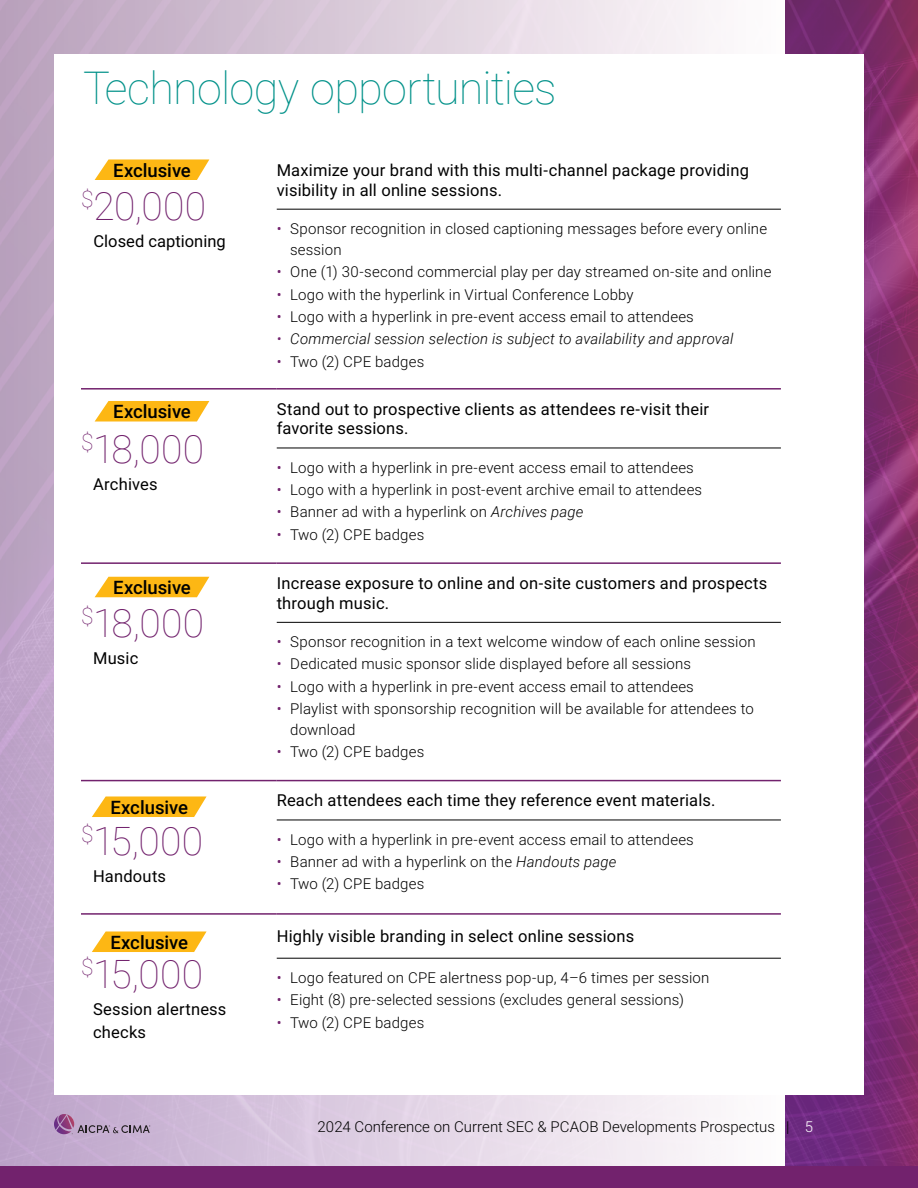
<style>
.page{position:relative;width:918px;height:1188px;background:#fff}
.page>*{position:absolute;margin:0;border:0;box-sizing:border-box;transform-origin:0 0}
.t1{font:100 45px "Roboto";letter-spacing:-.015em;color:#009189}
.t2{font:100 39px "Roboto";letter-spacing:.01em;color:#72226d}
.t3{font:500 18.6px "Roboto";color:#000}
.t4{font:16.5px/19.8px "Roboto";letter-spacing:.01em;color:#000}
.t5{font:300 15px/21px "Roboto";letter-spacing:.01em;color:#000}
.t6{font:italic 300 15px "Roboto";letter-spacing:.01em;color:#000}
.s1{color:#72226d}
.s2{font-style:italic}
.s3{color:#fff}
</style>
<div class="page">
<img style="left:0;top:0;width:786px;height:1167px">
<img style="left:786px;top:0;width:132px;height:1167px">
<div style="left:54px;top:54px;width:810px;height:1041px;background:#fff"></div>
<svg style="left:54px;top:1114px;width:96px;height:20px;background:#ac90b3"></svg>
<hr style="left:277px;top:448px;width:504px;height:1px;background:#000">
<hr style="left:277px;top:820px;width:504px;height:1px;background:#000">
<hr style="left:277px;top:622px;width:504px;height:1px;background:#000">
<hr style="left:277px;top:958px;width:504px;height:1px;background:#000">
<hr style="left:277px;top:209px;width:504px;height:1px;background:#000">
<hr style="left:81px;top:388px;width:196px;height:2px;background:#72226d">
<hr style="left:277px;top:388px;width:504px;height:2px;background:#72226d">
<hr style="left:81px;top:562px;width:196px;height:2px;background:#72226d">
<hr style="left:277px;top:562px;width:504px;height:2px;background:#72226d">
<hr style="left:81px;top:780px;width:196px;height:1px;background:#72226d">
<hr style="left:277px;top:780px;width:504px;height:1px;background:#72226d">
<hr style="left:81px;top:913px;width:196px;height:2px;background:#72226d">
<hr style="left:277px;top:913px;width:504px;height:2px;background:#72226d">
<div style="left:0;top:1167px;width:918px;height:21px;background:#72226d"></div>
<svg style="left:95px;top:159px;width:114px;height:21px;background:#fdc032"></svg>
<svg style="left:95px;top:401px;width:114px;height:21px;background:#fdc032"></svg>
<svg style="left:95px;top:577px;width:114px;height:20px;background:#fdbe2d"></svg>
<svg style="left:92px;top:796px;width:115px;height:21px;background:#fdc034"></svg>
<svg style="left:92px;top:931px;width:115px;height:21px;background:#fdc034"></svg>
<h1 class="t1" style="left:83px;top:57px;width:475px">Technology opportunities</h1>
<p class="t3" style="left:113px;top:157px;width:79px">Exclusive</p>
<h2 class="t2" style="left:81px;top:179px;width:127px"><sup>$</sup>20,000</h2>
<p class="t4" style="left:94px;top:230px;width:134px">Closed captioning</p>
<p class="t3" style="left:113px;top:399px;width:79px">Exclusive</p>
<h2 class="t2" style="left:81px;top:422px;width:125px"><sup>$</sup>18,000</h2>
<p class="t4" style="left:93px;top:474px;width:66px">Archives</p>
<p class="t3" style="left:113px;top:574px;width:79px">Exclusive</p>
<h2 class="t2" style="left:81px;top:596px;width:125px"><sup>$</sup>18,000</h2>
<p class="t4" style="left:93px;top:648px;width:47px">Music</p>
<p class="t3" style="left:110px;top:794px;width:79px">Exclusive</p>
<h2 class="t2" style="left:81px;top:814px;width:124px"><sup>$</sup>15,000</h2>
<p class="t4" style="left:93px;top:865px;width:75px">Handouts</p>
<p class="t3" style="left:110px;top:929px;width:79px">Exclusive</p>
<h2 class="t2" style="left:81px;top:947px;width:124px"><sup>$</sup>15,000</h2>
<p class="t4" style="left:93px;top:997px;width:135px;line-height:22.5px">Session alertness checks</p>
<p class="t4" style="left:277px;top:160px;width:474px">Maximize your brand with this multi-channel package providing visibility in all online sessions.</p>
<p class="t5" style="left:290px;top:218px;width:478px;text-indent:-14px"><span class="s1">•</span> Sponsor recognition in closed captioning messages before every online session</p>
<p class="t5" style="left:277px;top:261px;width:496px"><span class="s1">•</span> One (1) 30-second commercial play per day streamed on-site and online</p>
<p class="t5" style="left:277px;top:283px;width:358px"><span class="s1">•</span> Logo with the hyperlink in Virtual Conference Lobby</p>
<p class="t5" style="left:277px;top:306px;width:419px"><span class="s1">•</span> Logo with a hyperlink in pre-event access email to attendees</p>
<p class="t6" style="left:277px;top:328px;width:458px"><span class="s1">•</span> Commercial session selection is subject to availability and approval</p>
<p class="t5" style="left:277px;top:350px;width:149px"><span class="s1">•</span> Two (2) CPE badges</p>
<p class="t4" style="left:277px;top:398px;width:434px">Stand out to prospective clients as attendees re-visit their favorite sessions.</p>
<p class="t5" style="left:277px;top:456px;width:419px"><span class="s1">•</span> Logo with a hyperlink in pre-event access email to attendees</p>
<p class="t5" style="left:277px;top:479px;width:427px"><span class="s1">•</span> Logo with a hyperlink in post-event archive email to attendees</p>
<p class="t5" style="left:277px;top:501px;width:308px"><span class="s1">•</span> Banner ad with a hyperlink on <span class="s2">Archives page</span></p>
<p class="t5" style="left:277px;top:523px;width:149px"><span class="s1">•</span> Two (2) CPE badges</p>
<p class="t4" style="left:277px;top:573px;width:492px">Increase exposure to online and on-site customers and prospects through music.</p>
<p class="t5" style="left:277px;top:631px;width:480px"><span class="s1">•</span> Sponsor recognition in a text welcome window of each online session</p>
<p class="t5" style="left:277px;top:653px;width:416px"><span class="s1">•</span> Dedicated music sponsor slide displayed before all sessions</p>
<p class="t5" style="left:277px;top:675px;width:419px"><span class="s1">•</span> Logo with a hyperlink in pre-event access email to attendees</p>
<p class="t5" style="left:290px;top:698px;width:465px;text-indent:-14px"><span class="s1">•</span> Playlist with sponsorship recognition will be available for attendees to download</p>
<p class="t5" style="left:277px;top:741px;width:149px"><span class="s1">•</span> Two (2) CPE badges</p>
<p class="t4" style="left:277px;top:790px;width:440px">Reach attendees each time they reference event materials.</p>
<p class="t5" style="left:277px;top:828px;width:419px"><span class="s1">•</span> Logo with a hyperlink in pre-event access email to attendees</p>
<p class="t5" style="left:277px;top:851px;width:341px"><span class="s1">•</span> Banner ad with a hyperlink on the <span class="s2">Handouts page</span></p>
<p class="t5" style="left:277px;top:873px;width:149px"><span class="s1">•</span> Two (2) CPE badges</p>
<p class="t4" style="left:277px;top:926px;width:359px">Highly visible branding in select online sessions</p>
<p class="t5" style="left:277px;top:967px;width:434px"><span class="s1">•</span> Logo featured on CPE alertness pop-up, 4–6 times per session</p>
<p class="t5" style="left:277px;top:989px;width:409px"><span class="s1">•</span> Eight (8) pre-selected sessions (excludes general sessions)</p>
<p class="t5" style="left:277px;top:1011px;width:149px"><span class="s1">•</span> Two (2) CPE badges</p>
<p class="t5" style="left:318px;top:1115px;width:497px">2024 Conference on Current SEC &amp; PCAOB Developments Prospectus | <span class="s3">5</span></p>
</div>
